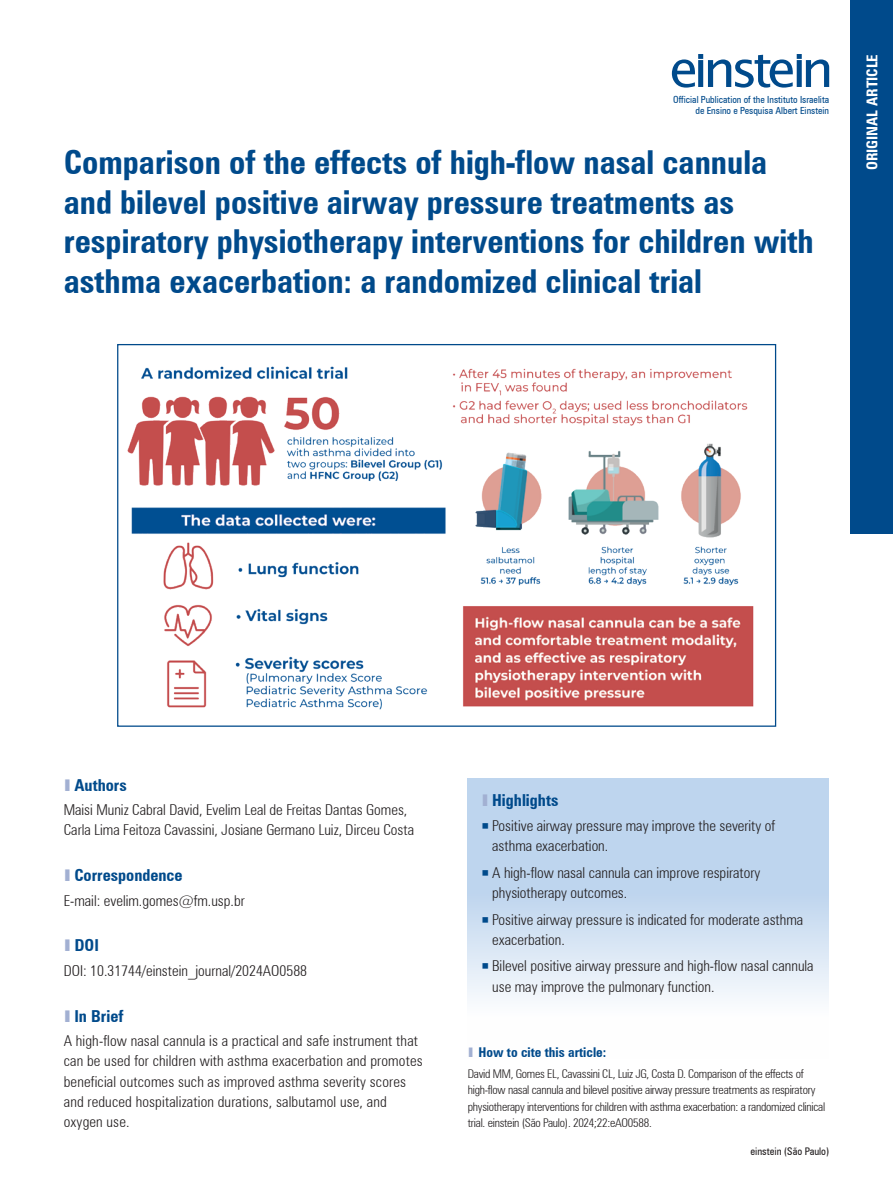
<style>
.page{position:relative;width:893px;height:1191px;background:#fff}
.page>*{position:absolute;margin:0;border:0;box-sizing:border-box;transform-origin:0 0}
.t1{font:700 condensed 33px/39.6px "Zurich BT";color:#004a8b}
.t2{font:700 condensed 16.5px "Zurich BT";color:#004a8b}
.t3{font:300 condensed 15px/20.2px "Zurich BT";color:#231f20}
.t4{font:700 condensed 15px "Zurich BT";color:#fff}
.t5{font:700 condensed 13.5px "Zurich BT";color:#004a8b}
.t6{font:300 condensed 12px/16.5px "Zurich BT";letter-spacing:-.02em;color:#231f20}
.t7{font:condensed 10.5px "Zurich BT";color:#231f20}
.t8{font:condensed 9.75px/11.7px "Zurich BT";color:#004a8b;text-align:right}
.s1{color:#a2b0d2}
</style>
<div class="page">
<div style="left:850px;top:0;width:43px;height:534px;background:#004a8b"></div>
<svg style="left:672px;top:54px;width:157px;height:34px"></svg>
<svg style="left:468px;top:778px;width:361px;height:221px;background:#caddf1"></svg>
<img style="left:127px;top:366px;width:627px;height:344px">
<svg style="left:483px;top:823px;width:5px;height:5px"></svg>
<svg style="left:483px;top:869px;width:5px;height:6px"></svg>
<svg style="left:483px;top:916px;width:5px;height:6px"></svg>
<svg style="left:483px;top:963px;width:5px;height:6px"></svg>
<p class="t8" style="left:673px;top:93px;width:157px">Official Publication of the Instituto Israelita de Ensino e Pesquisa Albert Einstein</p>
<h1 class="t1" style="left:64px;top:142px;width:751px">Comparison of the effects of high-flow nasal cannula and bilevel positive airway pressure treatments as respiratory physiotherapy interventions for children with asthma exacerbation: a randomized clinical trial</h1>
<p class="t4" style="left:863px;top:170px;width:118px;rotate:-90deg">ORIGINAL ARTICLE</p>
<p class="t2" style="left:64px;top:774px;width:65px"><span class="s1">❚</span> Authors</p>
<p class="t3" style="left:64px;top:799px;width:352px">Maisi Muniz Cabral David, Evelim Leal de Freitas Dantas Gomes,<br>Carla Lima Feitoza Cavassini, Josiane Germano Luiz, Dirceu Costa</p>
<p class="t2" style="left:64px;top:865px;width:120px"><span class="s1">❚</span> Correspondence</p>
<p class="t3" style="left:64px;top:890px;width:183px">E-mail: evelim.gomes@fm.usp.br</p>
<p class="t2" style="left:64px;top:935px;width:37px"><span class="s1">❚</span> DOI</p>
<p class="t3" style="left:64px;top:960px;width:245px">DOI: 10.31744/einstein_journal/2024AO0588</p>
<p class="t2" style="left:64px;top:1005px;width:61px"><span class="s1">❚</span> In Brief</p>
<p class="t3" style="left:64px;top:1030px;width:360px">A high-flow nasal cannula is a practical and safe instrument that can be used for children with asthma exacerbation and promotes beneficial outcomes such as improved asthma severity scores and reduced hospitalization durations, salbutamol use, and oxygen use.</p>
<p class="t5" style="left:468px;top:1044px;width:140px"><span class="s1">❚</span> How to cite this article:</p>
<p class="t2" style="left:482px;top:790px;width:78px"><span class="s1">❚</span> Highlights</p>
<p class="t3" style="left:492px;top:815px;width:284px">Positive airway pressure may improve the severity of asthma exacerbation.</p>
<p class="t3" style="left:492px;top:862px;width:270px">A high-flow nasal cannula can improve respiratory physiotherapy outcomes.</p>
<p class="t3" style="left:492px;top:909px;width:313px">Positive airway pressure is indicated for moderate asthma exacerbation.</p>
<p class="t3" style="left:492px;top:956px;width:323px">Bilevel positive airway pressure and high-flow nasal cannula use may improve the pulmonary function.</p>
<p class="t6" style="left:468px;top:1065px;width:359px">David MM, Gomes EL, Cavassini CL, Luiz JG, Costa D. Comparison of the effects of high-flow nasal cannula and bilevel positive airway pressure treatments as respiratory physiotherapy interventions for children with asthma exacerbation: a randomized clinical trial. einstein (São Paulo). 2024;22:eAO0588.</p>
<p class="t7" style="left:750px;top:1144px;width:80px">einstein (São Paulo)</p>
</div>
